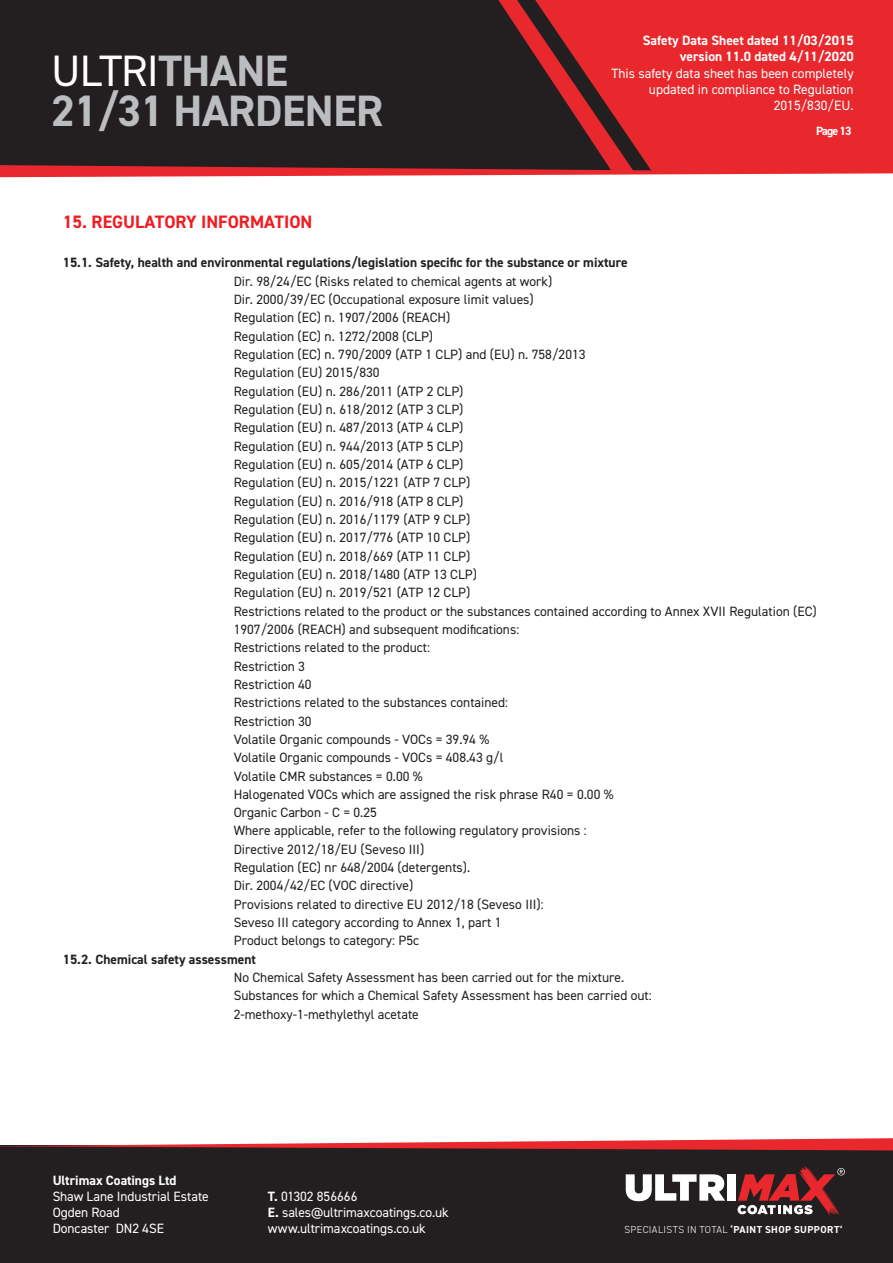
<style>
.page{position:relative;width:893px;height:1263px;background:#fff}
.page>*{position:absolute;margin:0;border:0;box-sizing:border-box;transform-origin:0 0}
.t1{font:700 44.1px/40.5px "DIN2014";letter-spacing:-.01em;color:#bcbdc0}
.t2{font:700 18px "DIN2014";color:#ee1d23}
.t3{font:13.5px/18.3px "DIN2014";color:#231f20}
.t4{font:13.5px/16.2px "DIN2014";color:#fff}
.t5{font:700 13.5px "DIN2014";color:#231f20}
.t6{font:700 13.5px/16.2px "DIN2014";color:#fff;text-align:right}
.t7{font:700 12px "DIN2014";letter-spacing:-.075em;color:#fff}
.t8{font:300 10.2px "DIN2014";letter-spacing:.035em;color:#fff}
.s1{font-weight:400;color:#fff}
.s2{font-weight:700}
</style>
<div class="page">
<svg style="left:0;top:0;width:893px;height:177px;background:#712427"></svg>
<div style="left:0;top:1145px;width:893px;height:118px;background:#231f20"></div>
<svg style="left:0;top:1138px;width:893px;height:13px"></svg>
<svg style="left:626px;top:1174px;width:99px;height:27px"></svg>
<div style="left:728px;top:1174px;width:8px;height:27px;background:#fff"></div>
<svg style="left:738px;top:1165px;width:107px;height:51px"></svg>
<h1 class="t1" style="left:51px;top:50px;width:334px"><span class="s1">ULTRI</span>THANE<br>21/31 HARDENER</h1>
<p class="t6" style="left:643px;top:32px;width:212px">Safety Data Sheet dated 11/03/2015 version 11.0 dated 4/11/2020</p>
<p class="t4" style="left:611px;top:65px;width:244px;text-align:right">This safety data sheet has been completely updated in compliance to Regulation<br>2015/830/EU.</p>
<p class="t7" style="left:816px;top:123px;width:37px">Page 13</p>
<h2 class="t2" style="left:63px;top:210px;width:251px">15. REGULATORY INFORMATION</h2>
<p class="t5" style="left:63px;top:254px;width:566px">15.1. Safety, health and environmental regulations/legislation specific for the substance or mixture</p>
<p class="t3" style="left:234px;top:272px;width:585px">Dir. 98/24/EC (Risks related to chemical agents at work)<br>Dir. 2000/39/EC (Occupational exposure limit values)<br>Regulation (EC) n. 1907/2006 (REACH)<br>Regulation (EC) n. 1272/2008 (CLP)<br>Regulation (EC) n. 790/2009 (ATP 1 CLP) and (EU) n. 758/2013<br>Regulation (EU) 2015/830<br>Regulation (EU) n. 286/2011 (ATP 2 CLP)<br>Regulation (EU) n. 618/2012 (ATP 3 CLP)<br>Regulation (EU) n. 487/2013 (ATP 4 CLP)<br>Regulation (EU) n. 944/2013 (ATP 5 CLP)<br>Regulation (EU) n. 605/2014 (ATP 6 CLP)<br>Regulation (EU) n. 2015/1221 (ATP 7 CLP)<br>Regulation (EU) n. 2016/918 (ATP 8 CLP)<br>Regulation (EU) n. 2016/1179 (ATP 9 CLP)<br>Regulation (EU) n. 2017/776 (ATP 10 CLP)<br>Regulation (EU) n. 2018/669 (ATP 11 CLP)<br>Regulation (EU) n. 2018/1480 (ATP 13 CLP)<br>Regulation (EU) n. 2019/521 (ATP 12 CLP)<br>Restrictions related to the product or the substances contained according to Annex XVII Regulation (EC)<br>1907/2006 (REACH) and subsequent modifications:<br>Restrictions related to the product:<br>Restriction 3<br>Restriction 40<br>Restrictions related to the substances contained:<br>Restriction 30<br>Volatile Organic compounds - VOCs = 39.94 %<br>Volatile Organic compounds - VOCs = 408.43 g/l<br>Volatile CMR substances = 0.00 %<br>Halogenated VOCs which are assigned the risk phrase R40 = 0.00 %<br>Organic Carbon - C = 0.25<br>Where applicable, refer to the following regulatory provisions :<br>Directive 2012/18/EU (Seveso III)<br>Regulation (EC) nr 648/2004 (detergents).<br>Dir. 2004/42/EC (VOC directive)<br>Provisions related to directive EU 2012/18 (Seveso III):<br>Seveso III category according to Annex 1, part 1<br>Product belongs to category: P5c</p>
<p class="t5" style="left:63px;top:950px;width:195px">15.2. Chemical safety assessment</p>
<p class="t3" style="left:234px;top:968px;width:420px">No Chemical Safety Assessment has been carried out for the mixture.<br>Substances for which a Chemical Safety Assessment has been carried out:<br>2-methoxy-1-methylethyl acetate</p>
<p class="t6" style="left:53px;top:1172px;width:125px">Ultrimax Coatings Ltd</p>
<p class="t4" style="left:53px;top:1188px;width:158px">Shaw Lane Industrial Estate<br>Ogden Road<br>Doncaster DN2 4SE</p>
<p class="t4" style="left:268px;top:1188px;width:182px"><span class="s2">T.</span> 01302 856666<br><span class="s2">E.</span> sales@ultrimaxcoatings.co.uk www.ultrimaxcoatings.co.uk</p>
<p class="t8" style="left:624px;top:1224px;width:220px">SPECIALISTS IN TOTAL <span class="s2">‘PAINT SHOP SUPPORT’</span></p>
</div>
